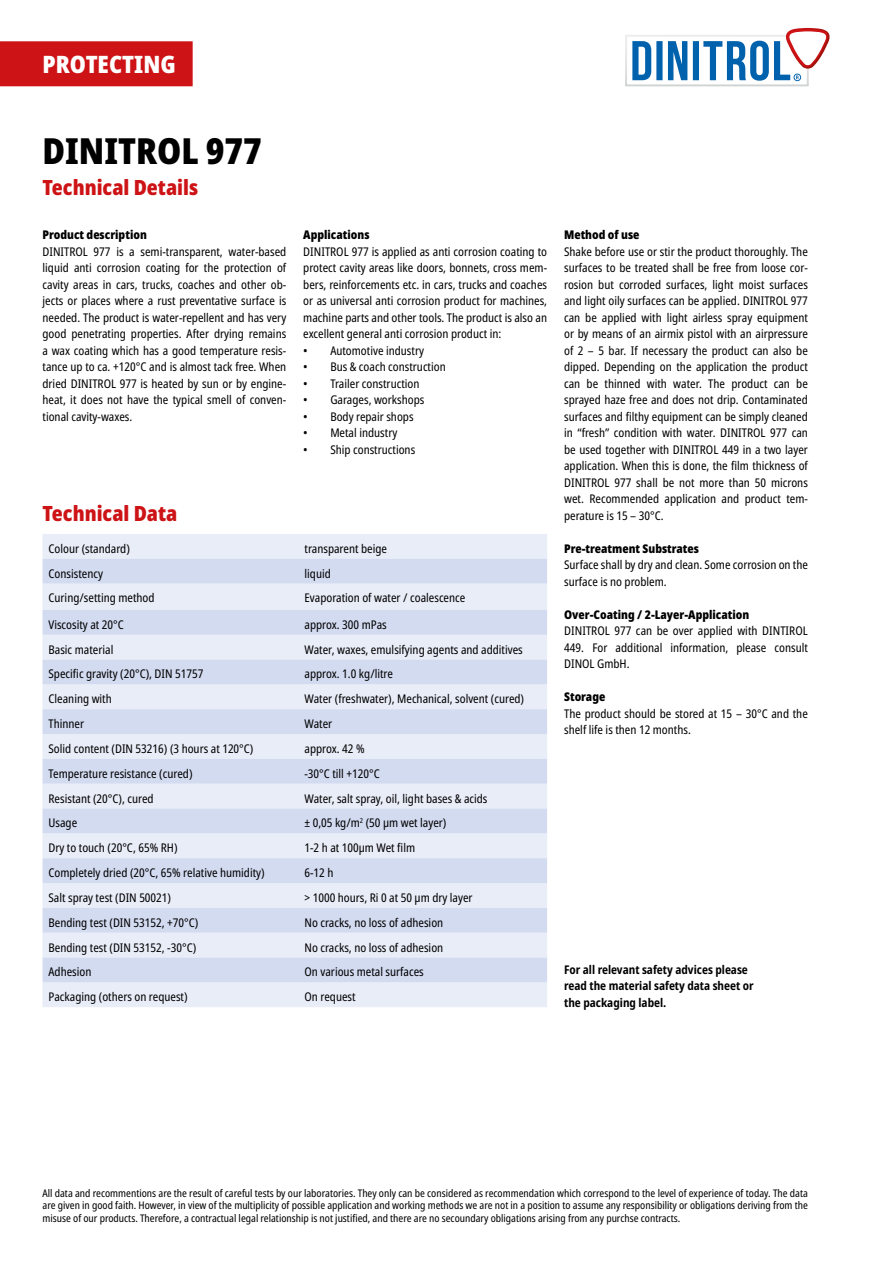
<style>
.page{position:relative;width:893px;height:1263px;background:#fff}
.page>*{position:absolute;margin:0;border:0;box-sizing:border-box;transform-origin:0 0}
.t1{font:900 condensed 36px "Noto Sans";color:#000}
.t2{font:900 condensed 24px "Noto Sans";color:#fff}
.t3{font:900 condensed 21px "Noto Sans";color:#cd1316}
.t4{font:condensed 12px/16.5px "Noto Sans";color:#000;text-align:justify}
.t5{font:900 condensed 12px "Noto Sans";color:#000}
.t6{font:700 condensed 12px/16.5px "Noto Sans";color:#000}
.t7{font:condensed 10.5px/12.6px "Noto Sans";color:#000;text-align:justify}
</style>
<div class="page">
<div style="left:0;top:41px;width:193px;height:45px;background:#cd1316"></div>
<div style="left:625px;top:35px;width:184px;height:51px;background:#e5e6e6"></div>
<div style="left:627px;top:37px;width:180px;height:47px;background:#fff"></div>
<svg style="left:632px;top:28px;width:198px;height:53px"></svg>
<div style="left:43px;top:534px;width:504px;height:473px;background:#e9edf8"></div>
<svg style="left:43px;top:559px;width:504px;height:423px;background:#dde3f4"></svg>
<h2 class="t2" style="left:43px;top:46px;width:135px">PROTECTING</h2>
<h1 class="t1" style="left:43px;top:124px;width:221px">DINITROL 977</h1>
<h3 class="t3" style="left:43px;top:172px;width:157px">Technical Details</h3>
<p class="t5" style="left:43px;top:226px;width:106px">Product description</p>
<p class="t4" style="left:43px;top:243px;width:245px">DINITROL 977 is a semi-transparent, water-based liquid anti corrosion coating for the protection of cavity areas in cars, trucks, coaches and other ob&shy;jects or places where a rust preventative surface is needed. The product is water-repellent and has very good penetrating properties. After drying remains a wax coating which has a good temperature resis&shy;tance up to ca. +120°C and is almost tack free. When dried DINITROL 977 is heated by sun or by engine&shy;heat, it does not have the typical smell of conven&shy;tional cavity-waxes.</p>
<p class="t5" style="left:303px;top:226px;width:68px">Applications</p>
<p class="t4" style="left:303px;top:243px;width:245px">DINITROL 977 is applied as anti corrosion coating to protect cavity areas like doors, bonnets, cross mem&shy;bers, reinforcements etc. in cars, trucks and coaches or as universal anti corrosion product for machines, machine parts and other tools. The product is also an excellent general anti corrosion product in:</p>
<p class="t4" style="left:303px;top:342px;width:122px">• Automotive industry</p>
<p class="t4" style="left:303px;top:359px;width:144px">• Bus &amp; coach construction</p>
<p class="t4" style="left:303px;top:375px;width:118px">• Trailer construction</p>
<p class="t4" style="left:303px;top:392px;width:123px">• Garages, workshops</p>
<p class="t4" style="left:303px;top:408px;width:112px">• Body repair shops</p>
<p class="t4" style="left:303px;top:425px;width:95px">• Metal industry</p>
<p class="t4" style="left:303px;top:441px;width:113px">• Ship constructions</p>
<h3 class="t3" style="left:43px;top:498px;width:136px">Technical Data</h3>
<p class="t4" style="left:49px;top:540px;width:83px">Colour (standard)</p>
<p class="t4" style="left:304px;top:540px;width:84px">transparent beige</p>
<p class="t4" style="left:49px;top:565px;width:56px">Consistency</p>
<p class="t4" style="left:304px;top:565px;width:28px">liquid</p>
<p class="t4" style="left:49px;top:590px;width:108px">Curing/setting method</p>
<p class="t4" style="left:304px;top:590px;width:162px">Evaporation of water / coalescence</p>
<p class="t4" style="left:49px;top:616px;width:77px">Viscosity at 20°C</p>
<p class="t4" style="left:304px;top:616px;width:84px">approx. 300 mPas</p>
<p class="t4" style="left:49px;top:641px;width:66px">Basic material</p>
<p class="t4" style="left:304px;top:641px;width:220px">Water, waxes, emulsifying agents and additives</p>
<p class="t4" style="left:49px;top:666px;width:156px">Specific gravity (20°C), DIN 51757</p>
<p class="t4" style="left:304px;top:666px;width:90px">approx. 1.0 kg/litre</p>
<p class="t4" style="left:49px;top:691px;width:65px">Cleaning with</p>
<p class="t4" style="left:304px;top:691px;width:221px">Water (freshwater), Mechanical, solvent (cured)</p>
<p class="t4" style="left:49px;top:716px;width:37px">Thinner</p>
<p class="t4" style="left:304px;top:716px;width:29px">Water</p>
<p class="t4" style="left:49px;top:740px;width:206px">Solid content (DIN 53216) (3 hours at 120°C)</p>
<p class="t4" style="left:304px;top:740px;width:62px">approx. 42 %</p>
<p class="t4" style="left:49px;top:765px;width:146px">Temperature resistance (cured)</p>
<p class="t4" style="left:304px;top:765px;width:77px">-30°C till +120°C</p>
<p class="t4" style="left:49px;top:790px;width:107px">Resistant (20°C), cured</p>
<p class="t4" style="left:304px;top:790px;width:185px">Water, salt spray, oil, light bases &amp; acids</p>
<p class="t4" style="left:49px;top:815px;width:30px">Usage</p>
<p class="t4" style="left:304px;top:815px;width:143px">± 0,05 kg/m<sup>2</sup> (50 µm wet layer)</p>
<p class="t4" style="left:49px;top:840px;width:131px">Dry to touch (20°C, 65% RH)</p>
<p class="t4" style="left:304px;top:840px;width:112px">1-2 h at 100µm Wet film</p>
<p class="t4" style="left:49px;top:865px;width:218px">Completely dried (20°C, 65% relative humidity)</p>
<p class="t4" style="left:304px;top:865px;width:31px">6-12 h</p>
<p class="t4" style="left:49px;top:889px;width:124px">Salt spray test (DIN 50021)</p>
<p class="t4" style="left:304px;top:889px;width:170px">&gt; 1000 hours, Ri 0 at 50 μm dry layer</p>
<p class="t4" style="left:49px;top:914px;width:151px">Bending test (DIN 53152, +70°C)</p>
<p class="t4" style="left:304px;top:914px;width:140px">No cracks, no loss of adhesion</p>
<p class="t4" style="left:49px;top:939px;width:149px">Bending test (DIN 53152, -30°C)</p>
<p class="t4" style="left:304px;top:939px;width:140px">No cracks, no loss of adhesion</p>
<p class="t4" style="left:49px;top:964px;width:45px">Adhesion</p>
<p class="t4" style="left:304px;top:964px;width:121px">On various metal surfaces</p>
<p class="t4" style="left:49px;top:989px;width:141px">Packaging (others on request)</p>
<p class="t4" style="left:304px;top:989px;width:53px">On request</p>
<p class="t5" style="left:564px;top:226px;width:77px">Method of use</p>
<p class="t4" style="left:564px;top:243px;width:245px">Shake before use or stir the product thoroughly. The surfaces to be treated shall be free from loose cor&shy;rosion but corroded surfaces, light moist surfaces and light oily surfaces can be applied. DINITROL 977 can be applied with light airless spray equipment or by means of an airmix pistol with an airpressure of 2 – 5 bar. If necessary the product can also be dipped. Depending on the application the product can be thinned with water. The product can be sprayed haze free and does not drip. Contaminated surfaces and filthy equipment can be simply cleaned in “fresh” condition with water. DINITROL 977 can be used together with DINITROL 449 in a two layer application. When this is done, the film thickness of DINITROL 977 shall be not more than 50 microns wet. Recommended application and product tem&shy;perature is 15 – 30°C.</p>
<p class="t5" style="left:564px;top:539px;width:136px">Pre-treatment Substrates</p>
<p class="t4" style="left:564px;top:557px;width:245px">Surface shall by dry and clean. Some corrosion on the surface is no problem.</p>
<p class="t5" style="left:564px;top:605px;width:187px">Over-Coating / 2-Layer-Application</p>
<p class="t4" style="left:564px;top:623px;width:245px">DINITROL 977 can be over applied with DINTIROL 449. For additional information, please consult DINOL GmbH.</p>
<p class="t5" style="left:564px;top:688px;width:43px">Storage</p>
<p class="t4" style="left:564px;top:705px;width:245px">The product should be stored at 15 – 30°C and the shelf life is then 12 months.</p>
<p class="t6" style="left:564px;top:961px;width:191px">For all relevant safety advices please read the material safety data sheet or the packaging label.</p>
<p class="t7" style="left:43px;top:1187px;width:767px">All data and recommentions are the result of careful tests by our laboratories. They only can be considered as recommendation which correspond to the level of experience of today. The data are given in good faith. However, in view of the multiplicity of possible application and working methods we are not in a position to assume any responsibility or obligations deriving from the misuse of our products. Therefore, a contractual legal relationship is not justified, and there are no secoundary obligations arising from any purchse contracts.</p>
</div>
